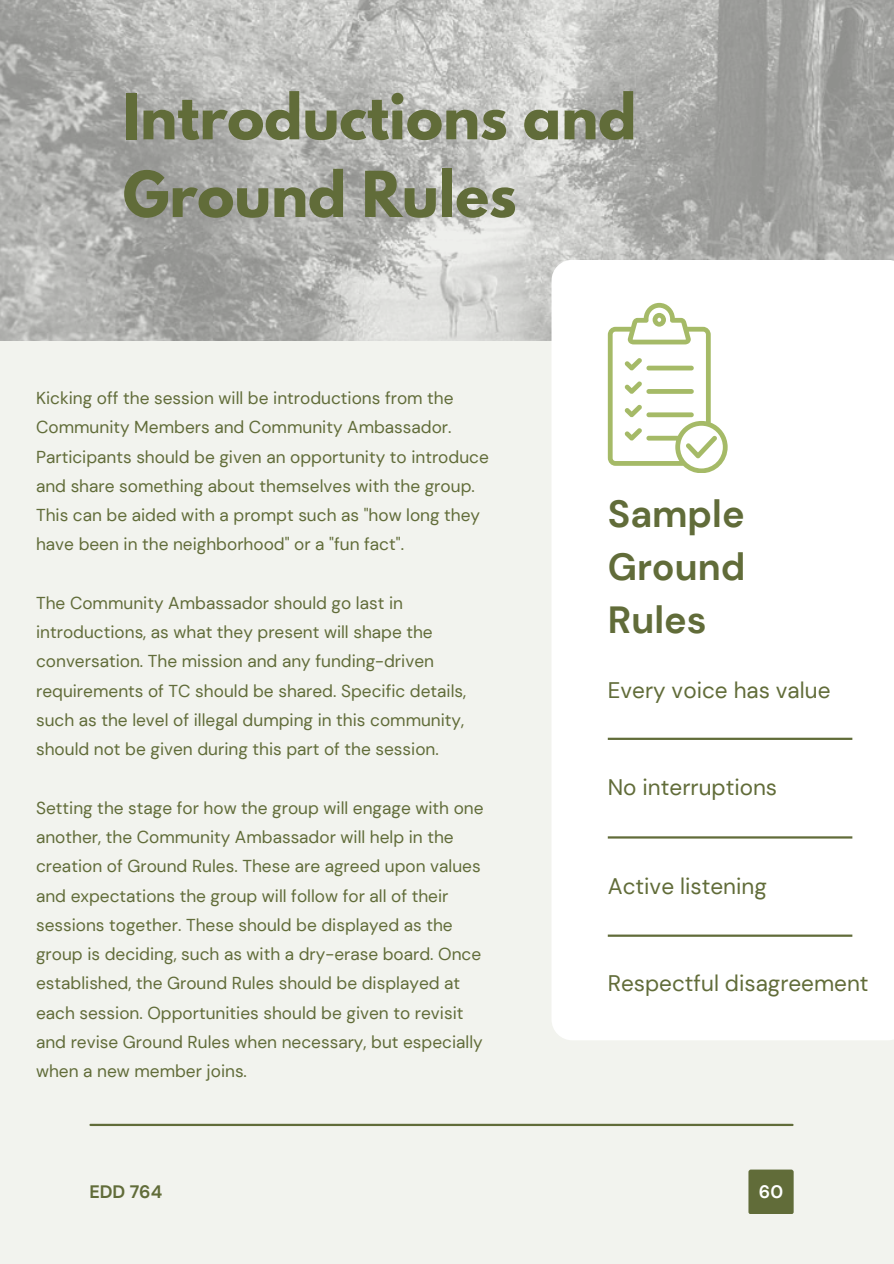
<style>
.page{position:relative;width:894px;height:1264px;background:#fff}
.page>*{position:absolute;margin:0;border:0;box-sizing:border-box;transform-origin:0 0}
.t1{font:700 55.95px/77.7px "League Spartan";color:#616c39}
.t2{font:700 37.8px/52.8px "DM Sans";color:#616c39;text-align:justify}
.t3{font:22.5px "DM Sans";color:#616c39}
.t4{font:700 18px "DM Sans";color:#616c39}
.t5{font:700 18px "DM Sans";color:#fff}
.t6{font:17.25px/29.2px "DM Sans";color:#616c39}
</style>
<div class="page">
<div style="left:0;top:0;width:893px;height:1263px;background:#f2f3ee"></div>
<img style="left:0;top:0;width:893px;height:341px">
<div style="left:748px;top:1169px;width:45px;height:45px;background:#616c39;border-radius:2px"></div>
<hr style="left:90px;top:1123px;width:702px;height:2px;background:#616c39">
<div style="left:551px;top:260px;width:342px;height:780px;background:#fff"></div>
<hr style="left:607px;top:737px;width:245px;height:3px;background:#616c39">
<hr style="left:607px;top:934px;width:245px;height:2px;background:#616c39">
<hr style="left:607px;top:836px;width:245px;height:2px;background:#616c39">
<svg style="left:607px;top:303px;width:120px;height:170px;background:#ebefdd"></svg>
<p class="t1" style="left:123px;top:85px;width:515px">Introductions and<br>Ground Rules</p>
<h3 class="t6" style="left:36px;top:383px;width:454px">Kicking off the session will be introductions from the Community Members and Community Ambassador.<br>Participants should be given an opportunity to introduce and share something about themselves with the group.<br>This can be aided with a prompt such as "how long they have been in the neighborhood" or a "fun fact".</h3>
<h3 class="t6" style="left:36px;top:588px;width:431px">The Community Ambassador should go last in introductions, as what they present will shape the conversation. The mission and any funding-driven requirements of TC should be shared. Specific details, such as the level of illegal dumping in this community, should not be given during this part of the session.</h3>
<h3 class="t6" style="left:36px;top:793px;width:449px">Setting the stage for how the group will engage with one another, the Community Ambassador will help in the creation of Ground Rules. These are agreed upon values and expectations the group will follow for all of their sessions together. These should be displayed as the group is deciding, such as with a dry-erase board. Once established, the Ground Rules should be displayed at each session. Opportunities should be given to revisit and revise Ground Rules when necessary, but especially when a new member joins.</h3>
<h1 class="t4" style="left:89px;top:1179px;width:74px">EDD 764</h1>
<h3 class="t2" style="left:607px;top:488px;width:139px">Sample Ground Rules</h3>
<p class="t3" style="left:607px;top:676px;width:224px">Every voice has value</p>
<h4 class="t3" style="left:607px;top:772px;width:171px">No interruptions</h4>
<p class="t3" style="left:607px;top:871px;width:160px">Active listening</p>
<p class="t3" style="left:607px;top:968px;width:262px">Respectful disagreement</p>
<h2 class="t5" style="left:758px;top:1179px;width:26px">60</h2>
</div>
